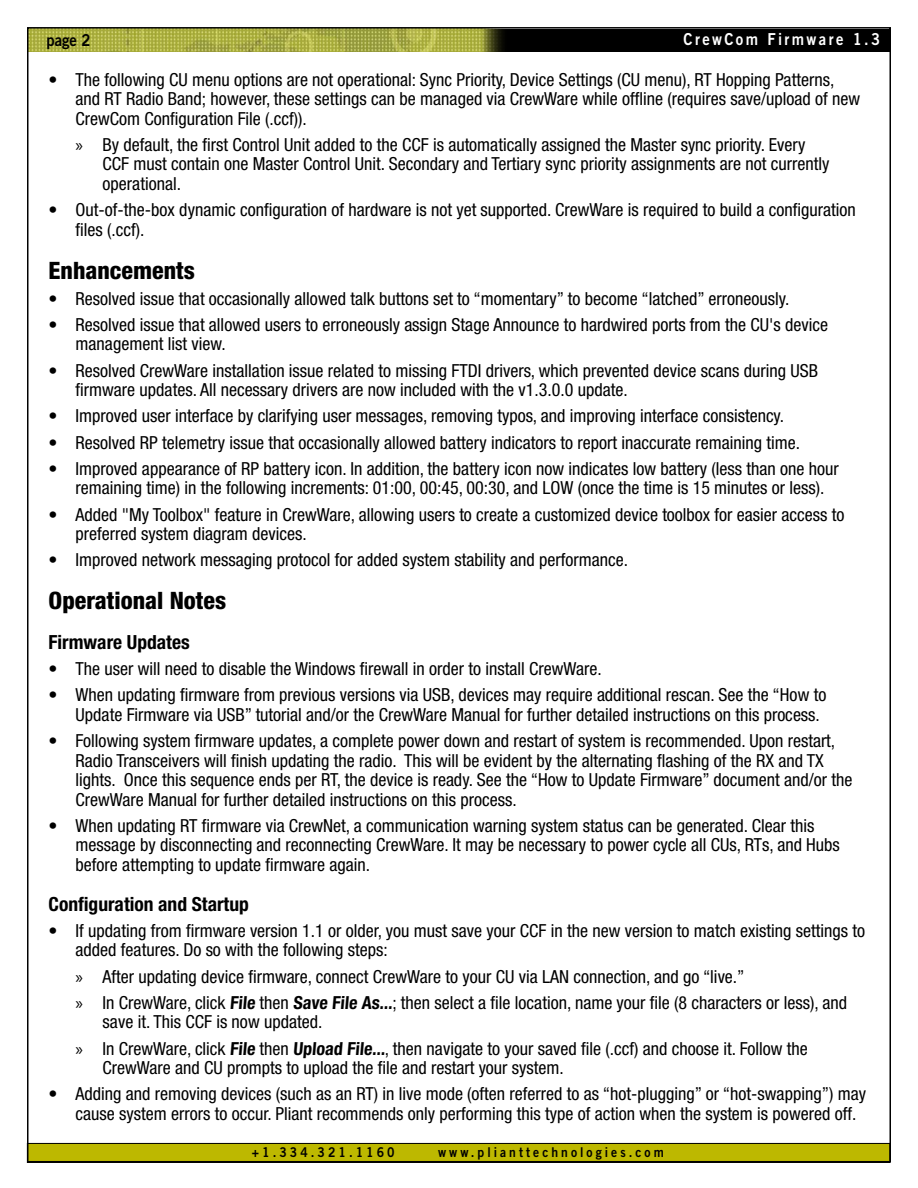
<style>
.page{position:relative;width:918px;height:1188px;background:#fff}
.page>*{position:absolute;margin:0;border:0;box-sizing:border-box;transform-origin:0 0}
.t1{font:800 condensed 24px "Helvetica Neue LT Std";color:#000}
.t2{font:700 condensed 19.5px "Helvetica Neue LT Std";color:#000}
.t3{font:condensed 18px/19.5px "Helvetica Neue LT Std";color:#000}
.t4{font:16.5px "Trade Gothic LT Std Bd 2";letter-spacing:.16em;color:#fff;scale:.9 1}
.t5{font:16.5px "Trade Gothic LT Std Bd 2";color:#000;scale:.9 1}
.t6{font:13.5px "Trade Gothic LT Std Bd 2";letter-spacing:.25em;color:#000;scale:.9 1}
.s1{font-family:"Myriad Pro";font-stretch:normal}
.s2{font-weight:700}
</style>
<div class="page">
<div style="left:27px;top:1143px;width:863px;height:19px;background:#bdb800"></div>
<div style="left:27px;top:1143px;width:863px;height:20px;border:1px solid #000"></div>
<div style="left:477px;top:29px;width:413px;height:22px;background:#000"></div>
<img style="left:30px;top:30px;width:479px;height:22px">
<p class="t5" style="left:46px;top:30px;width:51px">page 2</p>
<p class="t4" style="left:684px;top:29px;width:220px">CrewCom Firmware 1.3</p>
<p class="t3" style="left:76px;top:70px;width:786px;text-indent:-27px">• The following CU menu options are not operational: Sync Priority, Device Settings (CU menu), RT Hopping Patterns, and RT Radio Band; however, these settings can be managed via CrewWare while offline (requires save/upload of new<br>CrewCom Configuration File (.ccf)).</p>
<p class="t3" style="left:103px;top:135px;width:728px;text-indent:-27px"><span class="s1">»</span> By default, the first Control Unit added to the CCF is automatically assigned the Master sync priority. Every<br>CCF must contain one Master Control Unit. Secondary and Tertiary sync priority assignments are not currently operational.</p>
<p class="t3" style="left:76px;top:200px;width:782px;text-indent:-27px">• Out-of-the-box dynamic configuration of hardware is not yet supported. CrewWare is required to build a configuration files (.ccf).</p>
<h1 class="t1" style="left:49px;top:255px;width:148px">Enhancements</h1>
<p class="t3" style="left:49px;top:289px;width:742px">• Resolved issue that occasionally allowed talk buttons set to “momentary” to become “latched” erroneously.</p>
<p class="t3" style="left:76px;top:315px;width:754px;text-indent:-27px">• Resolved issue that allowed users to erroneously assign Stage Announce to hardwired ports from the CU's device management list view.</p>
<p class="t3" style="left:76px;top:361px;width:744px;text-indent:-27px">• Resolved CrewWare installation issue related to missing FTDI drivers, which prevented device scans during USB firmware updates. All necessary drivers are now included with the v1.3.0.0 update.</p>
<p class="t3" style="left:49px;top:406px;width:737px">• Improved user interface by clarifying user messages, removing typos, and improving interface consistency.</p>
<p class="t3" style="left:49px;top:432px;width:753px">• Resolved RP telemetry issue that occasionally allowed battery indicators to report inaccurate remaining time.</p>
<p class="t3" style="left:76px;top:459px;width:765px;text-indent:-27px">• Improved appearance of RP battery icon. In addition, the battery icon now indicates low battery (less than one hour remaining time) in the following increments: 01:00, 00:45, 00:30, and LOW (once the time is 15 minutes or less).</p>
<p class="t3" style="left:76px;top:504px;width:770px;text-indent:-27px">• Added "My Toolbox" feature in CrewWare, allowing users to create a customized device toolbox for easier access to preferred system diagram devices.</p>
<p class="t3" style="left:49px;top:550px;width:581px">• Improved network messaging protocol for added system stability and performance.</p>
<h1 class="t1" style="left:49px;top:586px;width:179px">Operational Notes</h1>
<p class="t2" style="left:49px;top:630px;width:143px">Firmware Updates</p>
<p class="t3" style="left:49px;top:659px;width:555px">• The user will need to disable the Windows firewall in order to install CrewWare.</p>
<p class="t3" style="left:76px;top:685px;width:752px;text-indent:-27px">• When updating firmware from previous versions via USB, devices may require additional rescan. See the “How to<br>Update Firmware via USB” tutorial and/or the CrewWare Manual for further detailed instructions on this process.</p>
<p class="t3" style="left:76px;top:731px;width:778px;text-indent:-27px">• Following system firmware updates, a complete power down and restart of system is recommended. Upon restart, Radio Transceivers will finish updating the radio. This will be evident by the alternating flashing of the RX and TX lights. Once this sequence ends per RT, the device is ready. See the “How to Update Firmware” document and/or the CrewWare Manual for further detailed instructions on this process.</p>
<p class="t3" style="left:76px;top:816px;width:766px;text-indent:-27px">• When updating RT firmware via CrewNet, a communication warning system status can be generated. Clear this message by disconnecting and reconnecting CrewWare. It may be necessary to power cycle all CUs, RTs, and Hubs before attempting to update firmware again.</p>
<p class="t2" style="left:49px;top:892px;width:202px">Configuration and Startup</p>
<p class="t3" style="left:76px;top:921px;width:791px;text-indent:-27px">• If updating from firmware version 1.1 or older, you must save your CCF in the new version to match existing settings to added features. Do so with the following steps:</p>
<p class="t3" style="left:76px;top:963px;width:773px;line-height:26.2px"><span class="s1">»</span> After updating device firmware, connect CrewWare to your CU via LAN connection, and go “live.”<br><span class="s1">»</span> In CrewWare, click <span class="s2">File</span> then <span class="s2">Save File As...</span>; then select a file location, name your file (8 characters or less), and</p>
<p class="t3" style="left:76px;top:1009px;width:734px;line-height:26.2px;text-indent:27px">save it. This CCF is now updated.<br><span class="s1">»</span> In CrewWare, click <span class="s2">File</span> then <span class="s2">Upload File...</span>, then navigate to your saved file (.ccf) and choose it. Follow the</p>
<p class="t3" style="left:103px;top:1058px;width:463px">CrewWare and CU prompts to upload the file and restart your system.</p>
<p class="t3" style="left:76px;top:1084px;width:792px;text-indent:-27px">• Adding and removing devices (such as an RT) in live mode (often referred to as “hot-plugging” or “hot-swapping”) may cause system errors to occur. Pliant recommends only performing this type of action when the system is powered off.</p>
<p class="t6" style="left:252px;top:1144px;width:160px">+1.334.321.1160</p>
<p class="t6" style="left:438px;top:1144px;width:252px">www.plianttechnologies.com</p>
</div>
